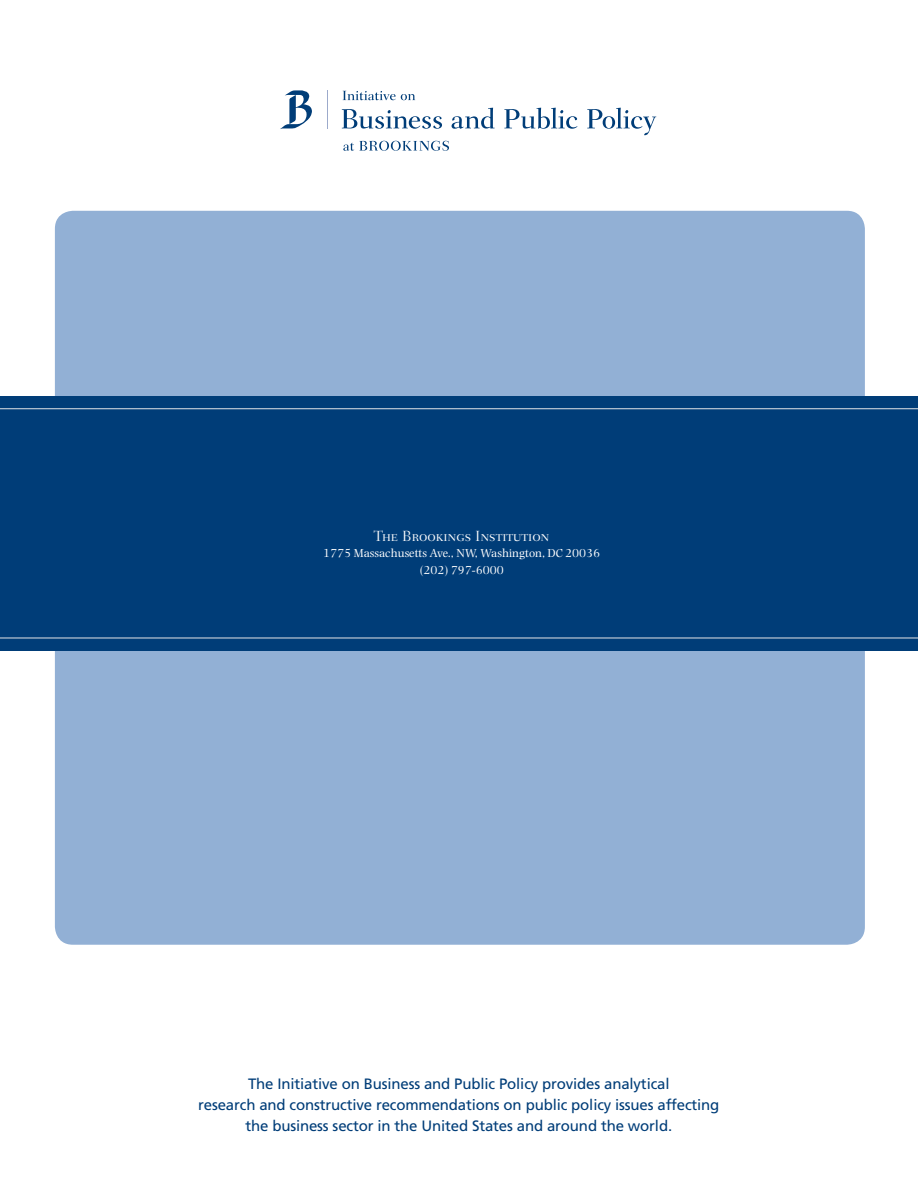
<style>
.page{position:relative;width:918px;height:1188px;background:#fff}
.page>*{position:absolute;margin:0;border:0;box-sizing:border-box;transform-origin:0 0}
.TITLE_p1___title{font:15px/21px "Frutiger LT Std";letter-spacing:-.01em;color:#003d78;text-align:center}
.t1{font:15px "Fairfield LH Light SC";color:#fff}
.t2{font:12px "Photina";color:#fff}
</style>
<div class="page">
<svg style="left:343px;top:91px;width:72px;height:9px"></svg>
<svg style="left:342px;top:109px;width:100px;height:20px"></svg>
<svg style="left:452px;top:108px;width:43px;height:21px"></svg>
<svg style="left:504px;top:108px;width:73px;height:21px"></svg>
<svg style="left:587px;top:108px;width:69px;height:27px"></svg>
<hr style="left:327px;top:90px;width:1px;height:39px;background:#9caacb">
<svg style="left:280px;top:90px;width:32px;height:39px"></svg>
<svg style="left:343px;top:141px;width:106px;height:10px"></svg>
<div style="left:55px;top:211px;width:810px;height:734px;background:#92b0d5;border-radius:18px"></div>
<div style="left:0;top:396px;width:918px;height:255px;background:#003d78"></div>
<hr style="left:0;top:638px;width:918px;height:1px;background:#e4e5e7">
<hr style="left:0;top:408px;width:918px;height:1px;background:#e4e5e7">
<p class="t1" style="left:374px;top:528px;width:177px">The Brookings Institution</p>
<p class="t2" style="left:323px;top:546px;width:278px">1775 Massachusetts Ave., NW, Washington, DC 20036</p>
<p class="t2" style="left:420px;top:563px;width:86px">(202) 797-6000</p>
<p class="TITLE_p1___title" style="left:198px;top:1073px;width:523px">The Initiative on Business and Public Policy provides analytical<br>research and constructive recommendations on public policy issues affecting</p>
<p class="TITLE_p1___title" style="left:245px;top:1115px;width:428px">the business sector in the United States and around the world.</p>
</div>
